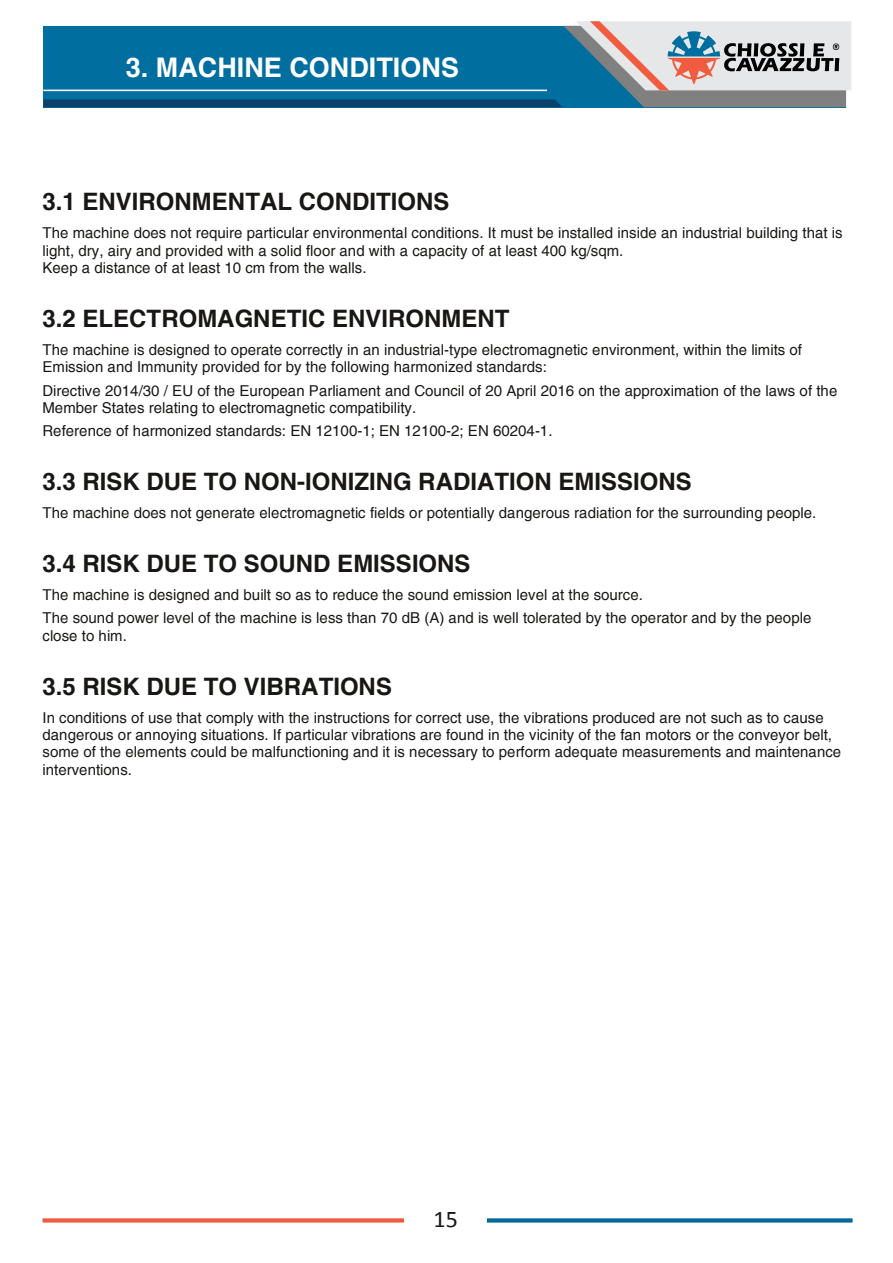
<style>
.page{position:relative;width:893px;height:1263px;background:#fff}
.page>*{position:absolute;margin:0;border:0;box-sizing:border-box;transform-origin:0 0}
.t1{font:700 27px "Helvetica";color:#fff}
.t2{font:700 24px "Helvetica";letter-spacing:.005em;color:#181715}
.t3{font:24px "Calibri";color:#181715}
.t4{font:15px/17.4px "Helvetica";letter-spacing:.005em;color:#181715}
</style>
<div class="page">
<svg style="left:489px;top:1218px;width:361px;height:4px"></svg>
<svg style="left:43px;top:1218px;width:361px;height:4px"></svg>
<svg style="left:43px;top:21px;width:808px;height:86px;background:#4588a7"></svg>
<h1 class="t1" style="left:126px;top:51px;width:334px">3. MACHINE CONDITIONS</h1>
<h2 class="t2" style="left:43px;top:187px;width:408px">3.1 ENVIRONMENTAL CONDITIONS</h2>
<p class="t4" style="left:43px;top:224px;width:802px">The machine does not require particular environmental conditions. It must be installed inside an industrial building that is light, dry, airy and provided with a solid floor and with a capacity of at least 400 kg/sqm.<br>Keep a distance of at least 10 cm from the walls.</p>
<h2 class="t2" style="left:43px;top:304px;width:469px">3.2 ELECTROMAGNETIC ENVIRONMENT</h2>
<p class="t4" style="left:43px;top:341px;width:761px">The machine is designed to operate correctly in an industrial-type electromagnetic environment, within the limits of<br>Emission and Immunity provided for by the following harmonized standards:</p>
<p class="t4" style="left:43px;top:381px;width:796px">Directive 2014/30 / EU of the European Parliament and Council of 20 April 2016 on the approximation of the laws of the<br>Member States relating to electromagnetic compatibility.</p>
<p class="t4" style="left:43px;top:422px;width:511px">Reference of harmonized standards: EN 12100-1; EN 12100-2; EN 60204-1.</p>
<h2 class="t2" style="left:43px;top:467px;width:651px">3.3 RISK DUE TO NON-IONIZING RADIATION EMISSIONS</h2>
<p class="t4" style="left:43px;top:504px;width:775px">The machine does not generate electromagnetic fields or potentially dangerous radiation for the surrounding people.</p>
<h2 class="t2" style="left:43px;top:549px;width:430px">3.4 RISK DUE TO SOUND EMISSIONS</h2>
<p class="t4" style="left:43px;top:583px;width:770px;line-height:23.4px">The machine is designed and built so as to reduce the sound emission level at the source.<br>The sound power level of the machine is less than 70 dB (A) and is well tolerated by the operator and by the people</p>
<p class="t4" style="left:43px;top:627px;width:86px">close to him.</p>
<h2 class="t2" style="left:43px;top:672px;width:351px">3.5 RISK DUE TO VIBRATIONS</h2>
<p class="t4" style="left:43px;top:709px;width:800px">In conditions of use that comply with the instructions for correct use, the vibrations produced are not such as to cause dangerous or annoying situations. If particular vibrations are found in the vicinity of the fan motors or the conveyor belt, some of the elements could be malfunctioning and it is necessary to perform adequate measurements and maintenance interventions.</p>
<h2 class="t3" style="left:433px;top:1209px;width:26px">15</h2>
</div>
